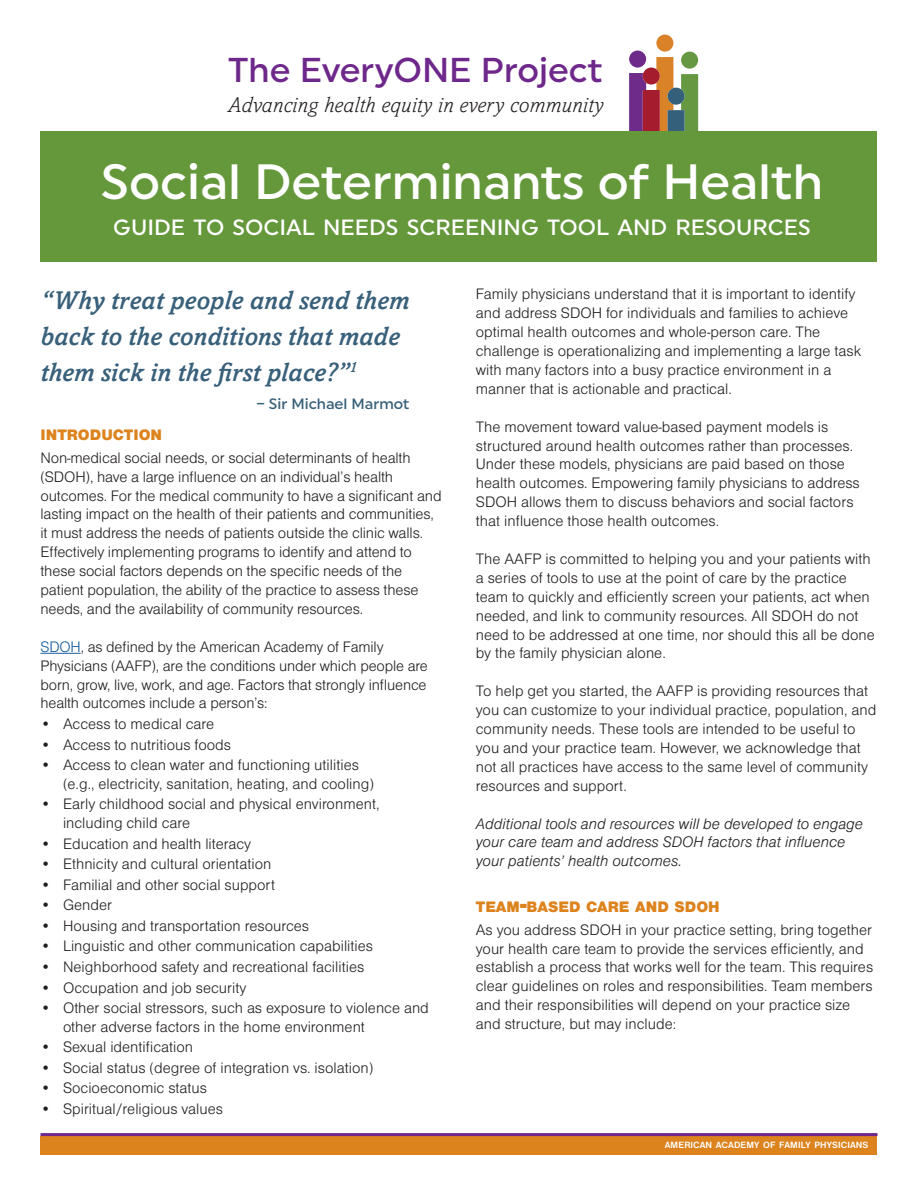
<style>
.page{position:relative;width:918px;height:1188px;background:#fff}
.page>*{position:absolute;margin:0;border:0;box-sizing:border-box;transform-origin:0 0}
.t1{font:500 49.5px "Uniform";color:#fff}
.t2{font:500 34.5px "Uniform";color:#6e278a}
.t3{font:italic 500 27px/36px "Livingston";color:#38607a}
.t4{font:italic 300 22.5px "Livingston";letter-spacing:.01em;color:#231f20}
.t5{font:500 22.05px "Uniform";color:#fff}
.t6{font:15.75px/18.9px "Nimbus San D Ligh";color:#231f20}
.t7{font:15.75px/18.9px "Nimbus San D Ligh Ital";color:#231f20}
.t8{font:15.75px "Nimbus San D Blac";color:#dd831e}
.t9{font:500 15px "Uniform";color:#38607a}
.t10{font:700 9.45px "Nimbus San D";letter-spacing:.015em;color:#fff}
.s1{color:#175d9e}
.s2{font-size:22.5px}
</style>
<div class="page">
<div style="left:656px;top:35px;width:17px;height:17px;background:#da8227;border-radius:50%"></div>
<div style="left:629px;top:51px;width:17px;height:17px;background:#6e2b8a;border-radius:50%"></div>
<div style="left:681px;top:52px;width:17px;height:17px;background:#659840;border-radius:50%"></div>
<svg style="left:629px;top:57px;width:69px;height:74px"></svg>
<div style="left:40px;top:131px;width:838px;height:130px;background:#65973b"></div>
<div style="left:40px;top:1136px;width:838px;height:19px;background:#dd831e"></div>
<hr style="left:40px;top:653px;width:41px;height:1px;background:#175d9e">
<hr style="left:40px;top:1133px;width:838px;height:3px;background:#6e278a">
<p class="t2" style="left:228px;top:49px;width:376px">The EveryONE Project</p>
<p class="t4" style="left:228px;top:93px;width:377px">Advancing health equity in every community</p>
<p class="t1" style="left:101px;top:152px;width:724px">Social Determinants of Health</p>
<p class="t5" style="left:113px;top:214px;width:699px">GUIDE TO SOCIAL NEEDS SCREENING TOOL AND RESOURCES</p>
<p class="t3" style="left:40px;top:283px;width:370px">“Why treat people and send them back to the conditions that made them sick in the first place?”<sup>1</sup></p>
<p class="t9" style="left:256px;top:394px;width:155px">– Sir Michael Marmot</p>
<p class="t8" style="left:40px;top:426px;width:123px">INTRODUCTION</p>
<p class="t6" style="left:40px;top:448px;width:403px">Non-medical social needs, or social determinants of health (SDOH), have a large influence on an individual’s health outcomes. For the medical community to have a significant and lasting impact on the health of their patients and communities, it must address the needs of patients outside the clinic walls.<br>Effectively implementing programs to identify and attend to these social factors depends on the specific needs of the patient population, the ability of the practice to assess these needs, and the availability of community resources.</p>
<p class="t6" style="left:40px;top:637px;width:389px"><span class="s1">SDOH</span>, as defined by the American Academy of Family Physicians (AAFP), are the conditions under which people are born, grow, live, work, and age. Factors that strongly influence health outcomes include a person’s:</p>
<p class="t6" style="left:40px;top:714px;width:175px">• Access to medical care</p>
<p class="t6" style="left:40px;top:735px;width:192px">• Access to nutritious foods</p>
<p class="t6" style="left:63px;top:755px;width:313px;text-indent:-22px">• Access to clean water and functioning utilities (e.g., electricity, sanitation, heating, and cooling)</p>
<p class="t6" style="left:63px;top:795px;width:318px;text-indent:-22px">• Early childhood social and physical environment, including child care</p>
<p class="t6" style="left:40px;top:834px;width:212px">• Education and health literacy</p>
<p class="t6" style="left:40px;top:854px;width:232px">• Ethnicity and cultural orientation</p>
<p class="t6" style="left:40px;top:875px;width:236px">• Familial and other social support</p>
<p class="t6" style="left:40px;top:896px;width:73px">• Gender</p>
<p class="t6" style="left:40px;top:916px;width:270px">• Housing and transportation resources</p>
<p class="t6" style="left:40px;top:937px;width:334px">• Linguistic and other communication capabilities</p>
<p class="t6" style="left:40px;top:957px;width:325px">• Neighborhood safety and recreational facilities</p>
<p class="t6" style="left:40px;top:978px;width:207px">• Occupation and job security</p>
<p class="t6" style="left:63px;top:998px;width:367px;text-indent:-22px">• Other social stressors, such as exposure to violence and other adverse factors in the home environment</p>
<p class="t6" style="left:40px;top:1038px;width:154px">• Sexual identification</p>
<p class="t6" style="left:40px;top:1058px;width:334px">• Social status (degree of integration vs. isolation)</p>
<p class="t6" style="left:40px;top:1079px;width:168px">• Socioeconomic status</p>
<p class="t6" style="left:40px;top:1099px;width:184px">• Spiritual/religious values</p>
<p class="t6" style="left:476px;top:284px;width:387px">Family physicians understand that it is important to identify and address SDOH for individuals and families to achieve optimal health outcomes and whole-person care. The challenge is operationalizing and implementing a large task with many factors into a busy practice environment in a manner that is actionable and practical.</p>
<p class="t6" style="left:476px;top:417px;width:385px">The movement toward value-based payment models is structured around health outcomes rather than processes.<br>Under these models, physicians are paid based on those health outcomes. Empowering family physicians to address SDOH allows them to discuss behaviors and social factors that influence those health outcomes.</p>
<p class="t6" style="left:476px;top:549px;width:400px">The AAFP is committed to helping you and your patients with a series of tools to use at the point of care by the practice team to quickly and efficiently screen your patients, act when needed, and link to community resources. All SDOH do not need to be addressed at one time, nor should this all be done by the family physician alone.</p>
<p class="t6" style="left:476px;top:681px;width:402px">To help get you started, the AAFP is providing resources that you can customize to your individual practice, population, and community needs. These tools are intended to be useful to you and your practice team. However, we acknowledge that not all practices have access to the same level of community resources and support.</p>
<p class="t7" style="left:476px;top:814px;width:389px">Additional tools and resources will be developed to engage your care team and address SDOH factors that influence your patients’ health outcomes.</p>
<p class="t8" style="left:476px;top:898px;width:245px">TEAM<span class="s2">-</span>BASED CARE AND SDOH</p>
<p class="t6" style="left:476px;top:920px;width:399px">As you address SDOH in your practice setting, bring together your health care team to provide the services efficiently, and establish a process that works well for the team. This requires clear guidelines on roles and responsibilities. Team members and their responsibilities will depend on your practice size and structure, but may include:</p>
<p class="t10" style="left:665px;top:1140px;width:205px">AMERICAN ACADEMY OF FAMILY PHYSICIANS</p>
</div>
